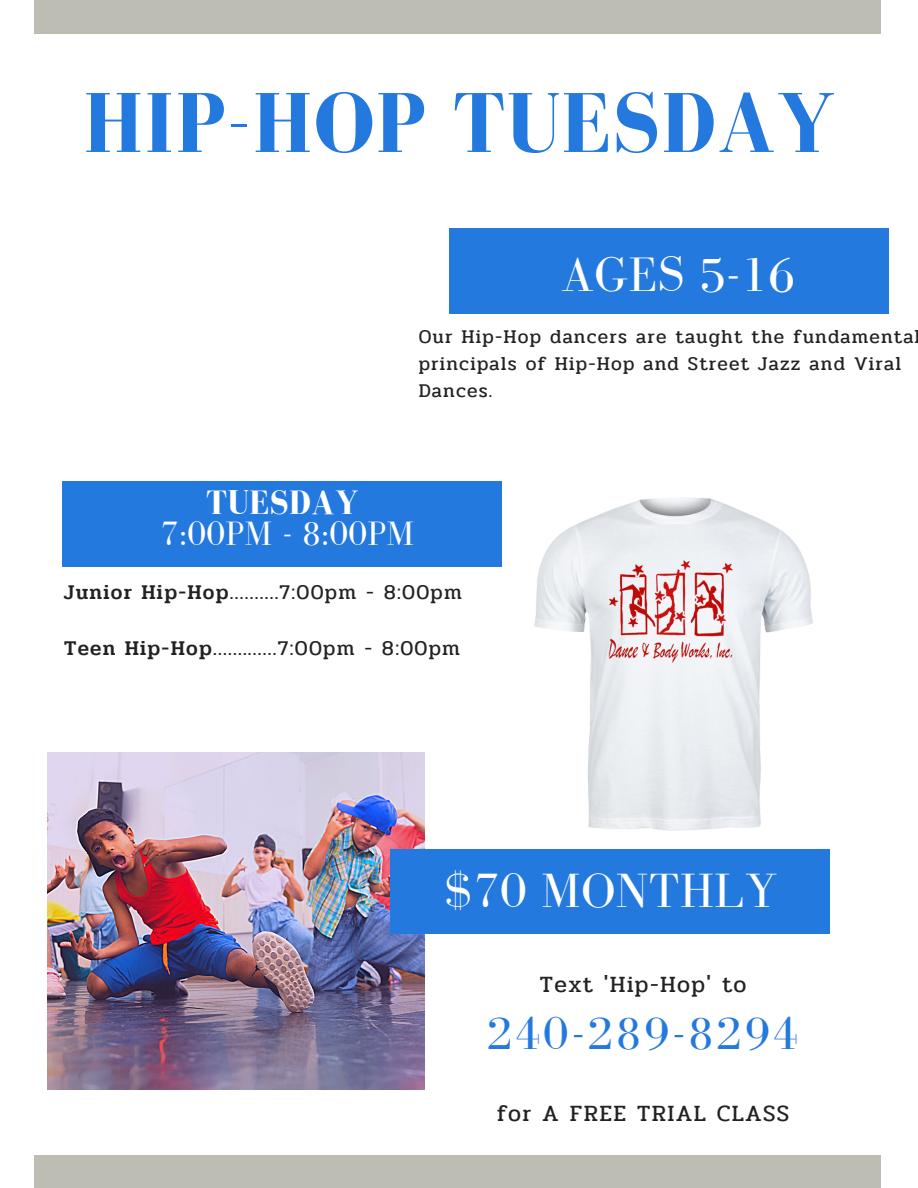
<style>
.page{position:relative;width:918px;height:1188px;background:#fff}
.page>*{position:absolute;margin:0;border:0;box-sizing:border-box;transform-origin:0 0}
.t1{font:700 87.3px "Bodoni FLF";letter-spacing:.01em;color:#2479df}
.t2{font:49.8px "Bodoni FLF";letter-spacing:.01em;color:#fff}
.t3{font:49.5px "Bodoni FLF";letter-spacing:.01em;color:#fff}
.t4{font:47.1px "Bodoni FLF";letter-spacing:.06em;color:#2479df}
.t5{font:34.8px "Bodoni FLF";letter-spacing:.01em;color:#fff}
.t6{font:700 34.8px "Bodoni FLF";letter-spacing:.01em;color:#fff}
.t7{font:23.25px "Pridi";letter-spacing:.06em;color:#222}
.t8{font:20.85px "Pridi";letter-spacing:.06em;color:#222}
.t9{font:19.35px/27px "Pridi";letter-spacing:.06em;color:#222}
.s1{font-weight:500}
</style>
<div class="page">
<div style="left:35px;top:1156px;width:846px;height:32px;background:#bdbdb4"></div>
<div style="left:35px;top:0;width:846px;height:34px;background:#bdbdb4"></div>
<img style="left:47px;top:752px;width:377px;height:338px">
<div style="left:449px;top:229px;width:440px;height:84px;background:#2479df"></div>
<div style="left:62px;top:482px;width:440px;height:84px;background:#2479df"></div>
<div style="left:390px;top:849px;width:440px;height:84px;background:#2479df"></div>
<img style="left:535px;top:497px;width:278px;height:333px">
<img style="left:596px;top:537px;width:155px;height:155px">
<h1 class="t1" style="left:83px;top:76px;width:754px">HIP-HOP TUESDAY</h1>
<h2 class="t2" style="left:561px;top:248px;width:235px">AGES 5-16</h2>
<p class="t9" style="left:419px;top:323px;width:503px">Our Hip-Hop dancers are taught the fundamental principals of Hip-Hop and Street Jazz and Viral<br>Dances.</p>
<h3 class="t6" style="left:206px;top:483px;width:154px">TUESDAY</h3>
<h3 class="t5" style="left:160px;top:515px;width:256px">7:00PM - 8:00PM</h3>
<p class="t8" style="left:64px;top:576px;width:399px"><span class="s1">Junior Hip-Hop</span>..........7:00pm - 8:00pm</p>
<p class="t8" style="left:64px;top:632px;width:397px"><span class="s1">Teen Hip-Hop.</span>............7:00pm - 8:00pm</p>
<h3 class="t3" style="left:444px;top:864px;width:335px">$70 MONTHLY</h3>
<p class="t7" style="left:540px;top:967px;width:208px">Text 'Hip-Hop' to</p>
<h3 class="t4" style="left:487px;top:1007px;width:313px">240-289-8294</h3>
<p class="t7" style="left:497px;top:1095px;width:294px">for A FREE TRIAL CLASS</p>
</div>
